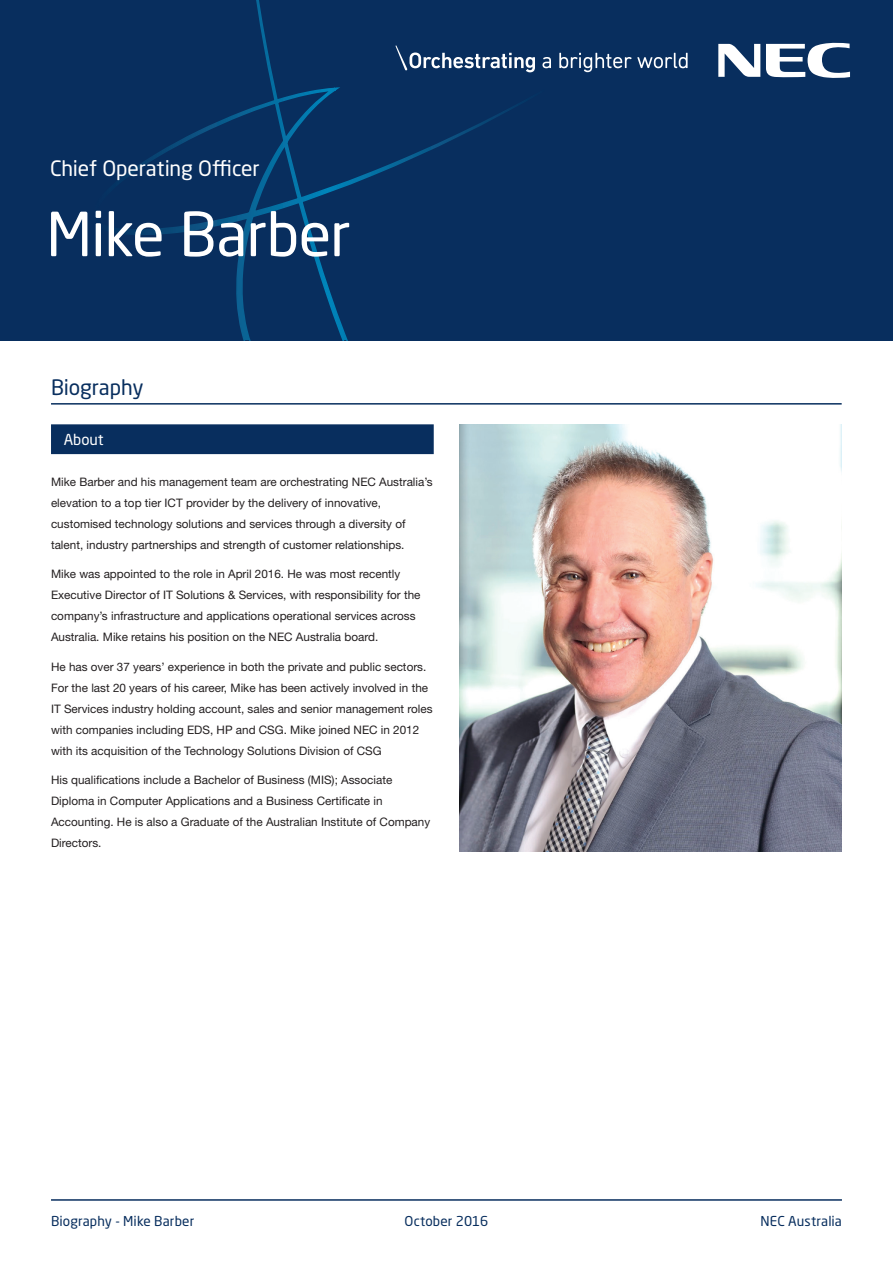
<style>
.page{position:relative;width:893px;height:1263px;background:#fff}
.page>*{position:absolute;margin:0;border:0;box-sizing:border-box;transform-origin:0 0}
.t1{font:60px "Neo Sans Std";letter-spacing:-.015em;color:#fff}
.t2{font:21px "Neo Sans Std";letter-spacing:-.005em;color:#fff}
.t3{font:21px "Neo Sans Std";letter-spacing:-.005em;color:#082e5e}
.t4{font:15px "Neo Sans Std";color:#fff}
.t5{font:13.5px "Neo Sans Std";letter-spacing:.01em;color:#082e5e}
.t6{font:11.7px/21px "Helvetica Neue";color:#231f20}
</style>
<div class="page">
<div style="left:0;top:0;width:893px;height:340px;background:#082e5e"></div>
<svg style="left:125px;top:0;width:421px;height:340px"></svg>
<div style="left:51px;top:424px;width:383px;height:30px;background:#082e5e"></div>
<hr style="left:51px;top:403px;width:791px;height:2px;background:#082e5e">
<img style="left:459px;top:424px;width:383px;height:427px">
<hr style="left:51px;top:1199px;width:791px;height:2px;background:#082e5e">
<svg style="left:542px;top:57px;width:9px;height:11px"></svg>
<svg style="left:559px;top:53px;width:129px;height:19px"></svg>
<svg style="left:396px;top:45px;width:139px;height:27px"></svg>
<svg style="left:718px;top:44px;width:42px;height:33px"></svg>
<svg style="left:766px;top:43px;width:84px;height:35px"></svg>
<h2 class="t2" style="left:50px;top:156px;width:211px">Chief Operating Officer</h2>
<h1 class="t1" style="left:46px;top:197px;width:306px">Mike Barber</h1>
<h2 class="t3" style="left:51px;top:374px;width:94px">Biography</h2>
<p class="t4" style="left:64px;top:430px;width:41px">About</p>
<p class="t6" style="left:51px;top:471px;width:383px">Mike Barber and his management team are orchestrating NEC Australia’s elevation to a top tier ICT provider by the delivery of innovative, customised technology solutions and services through a diversity of talent, industry partnerships and strength of customer relationships.</p>
<p class="t6" style="left:51px;top:563px;width:371px">Mike was appointed to the role in April 2016. He was most recently Executive Director of IT Solutions &amp; Services, with responsibility for the company’s infrastructure and applications operational services across Australia. Mike retains his position on the NEC Australia board.</p>
<p class="t6" style="left:51px;top:656px;width:383px">He has over 37 years’ experience in both the private and public sectors.<br>For the last 20 years of his career, Mike has been actively involved in the IT Services industry holding account, sales and senior management roles with companies including EDS, HP and CSG. Mike joined NEC in 2012 with its acquisition of the Technology Solutions Division of CSG</p>
<p class="t6" style="left:51px;top:769px;width:381px">His qualifications include a Bachelor of Business (MIS); Associate Diploma in Computer Applications and a Business Certificate in Accounting. He is also a Graduate of the Australian Institute of Company Directors.</p>
<p class="t5" style="left:51px;top:1212px;width:145px">Biography - Mike Barber</p>
<p class="t5" style="left:405px;top:1212px;width:85px">October 2016</p>
<p class="t5" style="left:761px;top:1212px;width:83px">NEC Australia</p>
</div>
